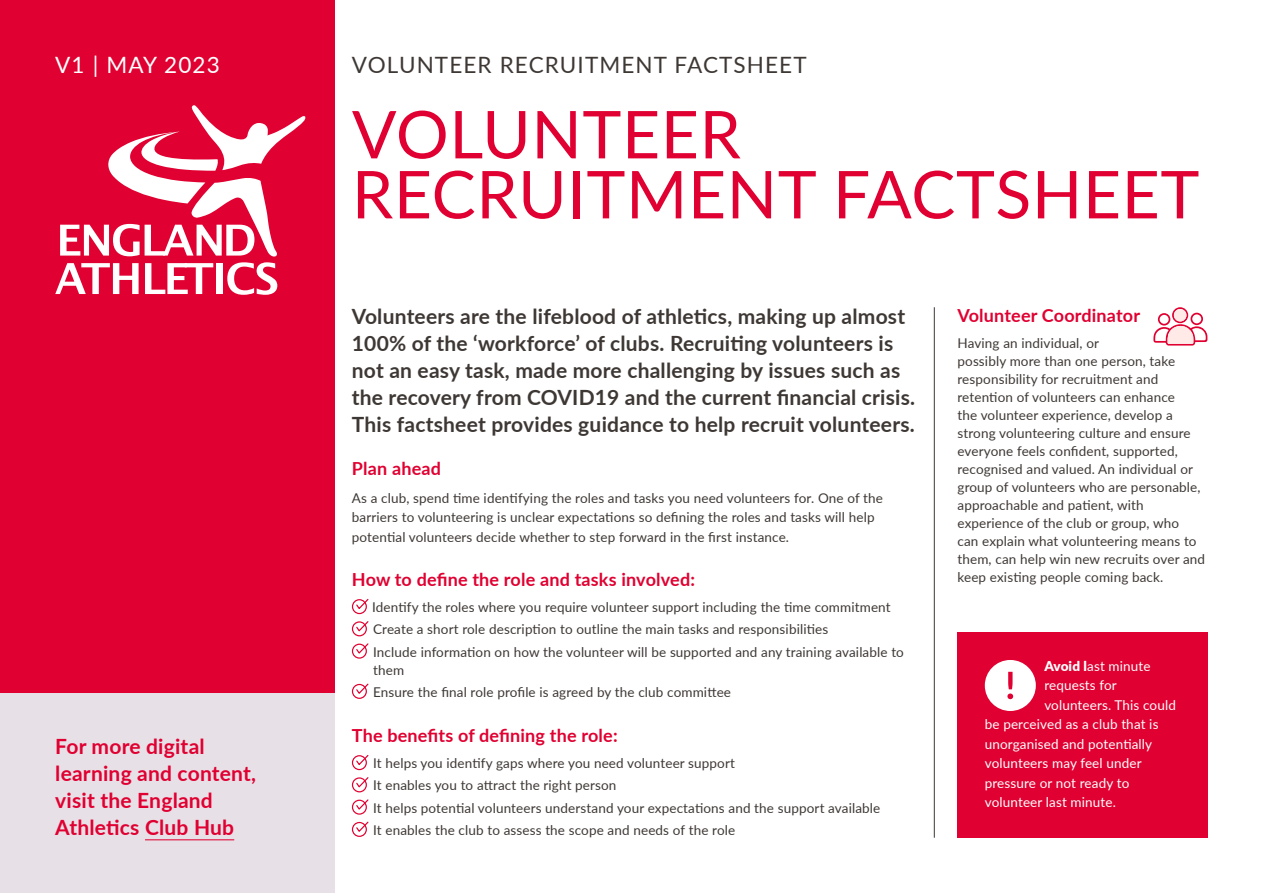
<style>
.page{position:relative;width:1263px;height:893px;background:#fff}
.page>*{position:absolute;margin:0;border:0;box-sizing:border-box;transform-origin:0 0}
.t1{font:66px/60px "Lato";letter-spacing:.01em;color:#e00031}
.t2{font:22.5px "Lato";letter-spacing:.05em;color:#3e3835}
.t3{font:22.5px "Lato";letter-spacing:.05em;color:#fff}
.t4{font:700 21px/27px "Lato";letter-spacing:.01em;color:#3e3835}
.t5{font:700 21px/27px "Lato";letter-spacing:.01em;color:#e00031}
.t6{font:700 18px "Lato";letter-spacing:.01em;color:#e00031}
.t7{font:13.5px/18px "Lato";letter-spacing:.01em;color:#3e3835}
.t8{font:13.5px "Lato";letter-spacing:.01em;color:#fff}
.s1{font-weight:900}
</style>
<div class="page">
<div style="left:957px;top:632px;width:251px;height:206px;background:#e00031"></div>
<div style="left:0;top:0;width:335px;height:693px;background:#e00031"></div>
<svg style="left:55px;top:105px;width:250px;height:190px"></svg>
<div style="left:0;top:693px;width:335px;height:200px;background:#e7e1e7"></div>
<hr style="left:145px;top:839px;width:89px;height:1px;background:#e00031">
<div style="left:216px;top:263px;width:7px;height:31px;background:#fff"></div>
<hr style="left:934px;top:307px;width:1px;height:531px;background:#3e3835">
<div style="left:352px;top:599px;width:15px;height:15px;border:1px solid #e00031;border-radius:50%"></div>
<svg style="left:355px;top:598px;width:14px;height:12px"></svg>
<div style="left:352px;top:621px;width:15px;height:15px;border:1px solid #e00031;border-radius:50%"></div>
<svg style="left:355px;top:621px;width:14px;height:12px"></svg>
<div style="left:352px;top:644px;width:15px;height:15px;border:1px solid #e00031;border-radius:50%"></div>
<svg style="left:355px;top:643px;width:14px;height:12px"></svg>
<div style="left:352px;top:684px;width:15px;height:15px;border:1px solid #e00031;border-radius:50%"></div>
<svg style="left:355px;top:683px;width:14px;height:12px"></svg>
<div style="left:352px;top:755px;width:15px;height:15px;border:1px solid #e00031;border-radius:50%"></div>
<svg style="left:355px;top:754px;width:14px;height:12px"></svg>
<div style="left:352px;top:777px;width:15px;height:15px;border:1px solid #e00031;border-radius:50%"></div>
<svg style="left:355px;top:777px;width:14px;height:12px"></svg>
<div style="left:352px;top:800px;width:15px;height:15px;border:1px solid #e00031;border-radius:50%"></div>
<svg style="left:355px;top:799px;width:14px;height:12px"></svg>
<div style="left:352px;top:822px;width:15px;height:15px;border:1px solid #e00031;border-radius:50%"></div>
<svg style="left:355px;top:821px;width:14px;height:12px"></svg>
<svg style="left:1153px;top:307px;width:54px;height:39px"></svg>
<div style="left:1174px;top:309px;width:12px;height:12px;background:#ffeae8;border-radius:50%"></div>
<div style="left:985px;top:660px;width:51px;height:51px;background:#fff;border-radius:50%"></div>
<svg style="left:1007px;top:672px;width:6px;height:27px"></svg>
<p class="t3" style="left:55px;top:49px;width:166px">V1 | MAY 2023</p>
<p class="t2" style="left:352px;top:49px;width:456px">VOLUNTEER RECRUITMENT FACTSHEET</p>
<h1 class="t1" style="left:352px;top:102px;width:849px">VOLUNTEER<br>RECRUITMENT FACTSHEET</h1>
<p class="t5" style="left:55px;top:732px;width:202px">For more digital learning and content, visit the England<br>Athletics Club Hub</p>
<h3 class="t4" style="left:352px;top:302px;width:565px">Volunteers are the lifeblood of athletics, making up almost 100% of the ‘workforce’ of clubs. Recruiting volunteers is not an easy task, made more challenging by issues such as the recovery from COVID19 and the current financial crisis.<br>This factsheet provides guidance to help recruit volunteers.</h3>
<h4 class="t6" style="left:352px;top:455px;width:91px">Plan ahead</h4>
<p class="t7" style="left:352px;top:488px;width:533px;line-height:19.5px">As a club, spend time identifying the roles and tasks you need volunteers for. One of the barriers to volunteering is unclear expectations so defining the roles and tasks will help potential volunteers decide whether to step forward in the first instance.</p>
<h4 class="t6" style="left:352px;top:566px;width:345px">How to define the role and tasks involved:</h4>
<p class="t7" style="left:372px;top:595px;width:533px;line-height:22.2px">Identify the roles where you require volunteer support including the time commitment<br>Create a short role description to outline the main tasks and responsibilities<br>Include information on how the volunteer will be supported and any training available to</p>
<p class="t7" style="left:373px;top:660px;width:32px">them</p>
<p class="t7" style="left:373px;top:682px;width:359px">Ensure the final role profile is agreed by the club committee</p>
<h4 class="t6" style="left:352px;top:722px;width:267px">The benefits of defining the role:</h4>
<p class="t7" style="left:373px;top:751px;width:509px;line-height:22.2px">It helps you identify gaps where you need volunteer support<br>It enables you to attract the right person<br>It helps potential volunteers understand your expectations and the support available It enables the club to assess the scope and needs of the role</p>
<h4 class="t6" style="left:957px;top:302px;width:184px">Volunteer Coordinator</h4>
<p class="t7" style="left:957px;top:334px;width:249px">Having an individual, or<br>possibly more than one person, take responsibility for recruitment and retention of volunteers can enhance<br>the volunteer experience, develop a strong volunteering culture and ensure everyone feels confident, supported, recognised and valued. An individual or group of volunteers who are personable, approachable and patient, with experience of the club or group, who<br>can explain what volunteering means to them, can help win new recruits over and keep existing people coming back.</p>
<p class="t8" style="left:1044px;top:656px;width:108px"><span class="s1">Avoid l</span>ast minute</p>
<p class="t8" style="left:1044px;top:676px;width:74px">requests for</p>
<p class="t8" style="left:1044px;top:695px;width:133px">volunteers. This could</p>
<p class="t8" style="left:985px;top:715px;width:175px">be perceived as a club that is</p>
<p class="t8" style="left:985px;top:734px;width:169px">unorganised and potentially</p>
<p class="t8" style="left:985px;top:754px;width:158px">volunteers may feel under</p>
<p class="t8" style="left:985px;top:773px;width:146px">pressure or not ready to</p>
<p class="t8" style="left:985px;top:793px;width:133px">volunteer last minute.</p>
</div>
